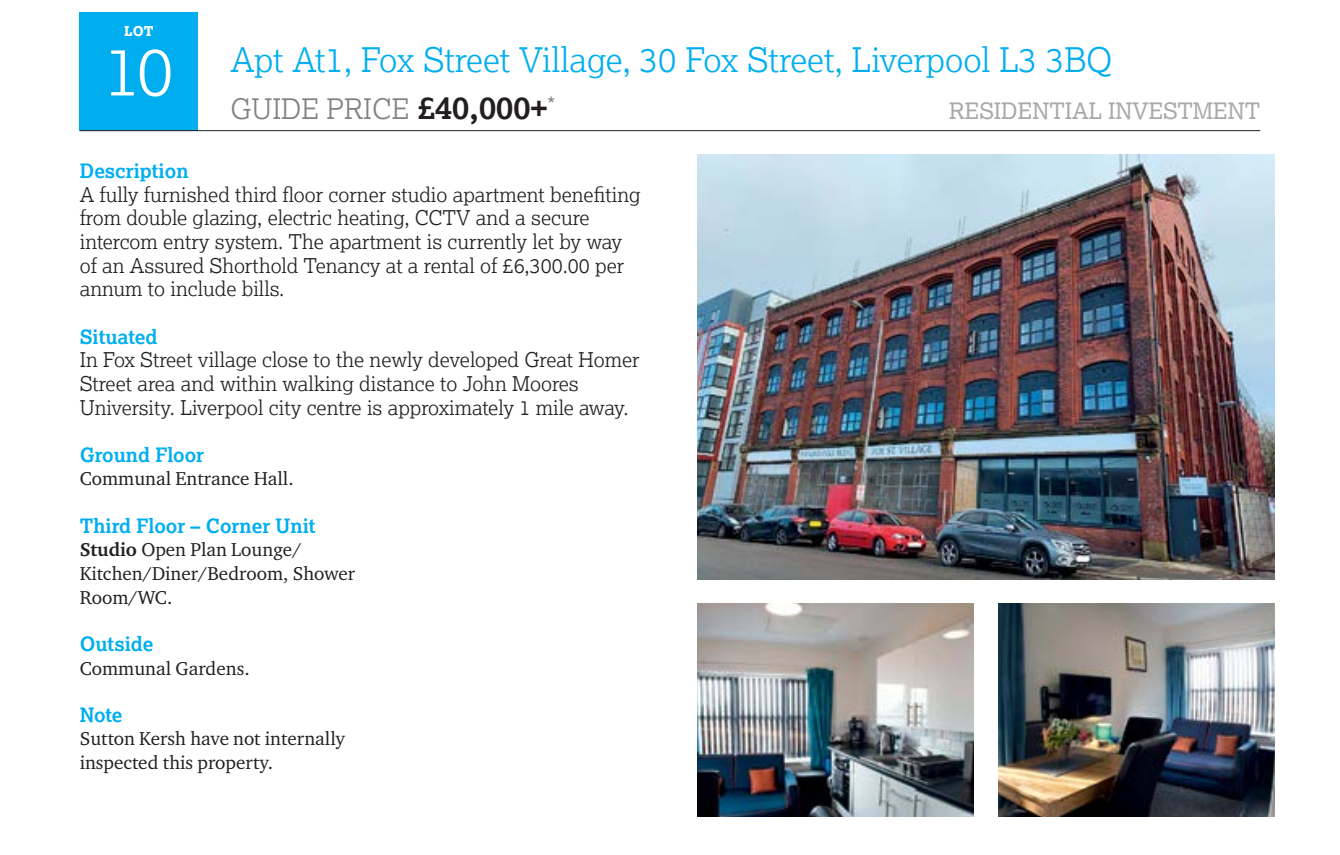
<style>
.page{position:relative;width:1340px;height:855px;background:#fff}
.page>*{position:absolute;margin:0;border:0;box-sizing:border-box;transform-origin:0 0}
.t1{font:300 67.5px "Lexia";color:#fff}
.t2{font:300 33.75px "Lexia";color:#00aeef}
.t3{font:300 28.12px "Lexia";color:#808285}
.t4{font:22.5px "Lexia";color:#a7a9ac}
.t5{font:300 20.25px/23.6px "Lexia";color:#231f20}
.t6{font:700 19.8px "Lexia";color:#00aeef}
.t7{font:19.12px/23.6px "Charter ITC Pro";color:#231f20}
.t8{font:800 13.5px "Lexia";color:#fff}
.s1{font-weight:700;font-size:31.5px;color:#231f20}
.s2{font-weight:700}
</style>
<div class="page">
<div style="left:80px;top:13px;width:118px;height:118px;background:#00aeef"></div>
<hr style="left:80px;top:130px;width:1180px;height:1px;background:#231f20">
<img style="left:697px;top:603px;width:276px;height:213px">
<img style="left:998px;top:603px;width:276px;height:213px">
<img style="left:697px;top:155px;width:577px;height:425px">
<p class="t8" style="left:124px;top:23px;width:31px">LOT</p>
<h1 class="t1" style="left:104px;top:28px;width:71px">10</h1>
<h2 class="t2" style="left:230px;top:38px;width:883px">Apt At1, Fox Street Village, 30 Fox Street, Liverpool L3 3BQ</h2>
<h3 class="t3" style="left:230px;top:91px;width:326px">GUIDE PRICE <span class="s1">£40,000+</span><sup>*</sup></h3>
<p class="t4" style="left:949px;top:97px;width:313px">RESIDENTIAL INVESTMENT</p>
<p class="t6" style="left:80px;top:158px;width:110px">Description</p>
<p class="t5" style="left:80px;top:182px;width:562px">A fully furnished third floor corner studio apartment benefiting from double glazing, electric heating, CCTV and a secure intercom entry system. The apartment is currently let by way of an Assured Shorthold Tenancy at a rental of £6,300.00 per annum to include bills.</p>
<p class="t6" style="left:80px;top:324px;width:79px">Situated</p>
<p class="t5" style="left:80px;top:347px;width:561px">In Fox Street village close to the newly developed Great Homer<br>Street area and within walking distance to John Moores<br>University. Liverpool city centre is approximately 1 mile away.</p>
<p class="t6" style="left:80px;top:442px;width:126px">Ground Floor</p>
<p class="t7" style="left:80px;top:467px;width:215px">Communal Entrance Hall.</p>
<p class="t6" style="left:80px;top:513px;width:237px">Third Floor – Corner Unit</p>
<p class="t7" style="left:80px;top:537px;width:277px"><span class="s2">Studio</span> Open Plan Lounge/<br>Kitchen/Diner/Bedroom, Shower<br>Room/WC.</p>
<p class="t6" style="left:80px;top:631px;width:75px">Outside</p>
<p class="t7" style="left:80px;top:656px;width:171px">Communal Gardens.</p>
<p class="t6" style="left:80px;top:702px;width:44px">Note</p>
<p class="t7" style="left:80px;top:726px;width:267px">Sutton Kersh have not internally inspected this property.</p>
</div>
